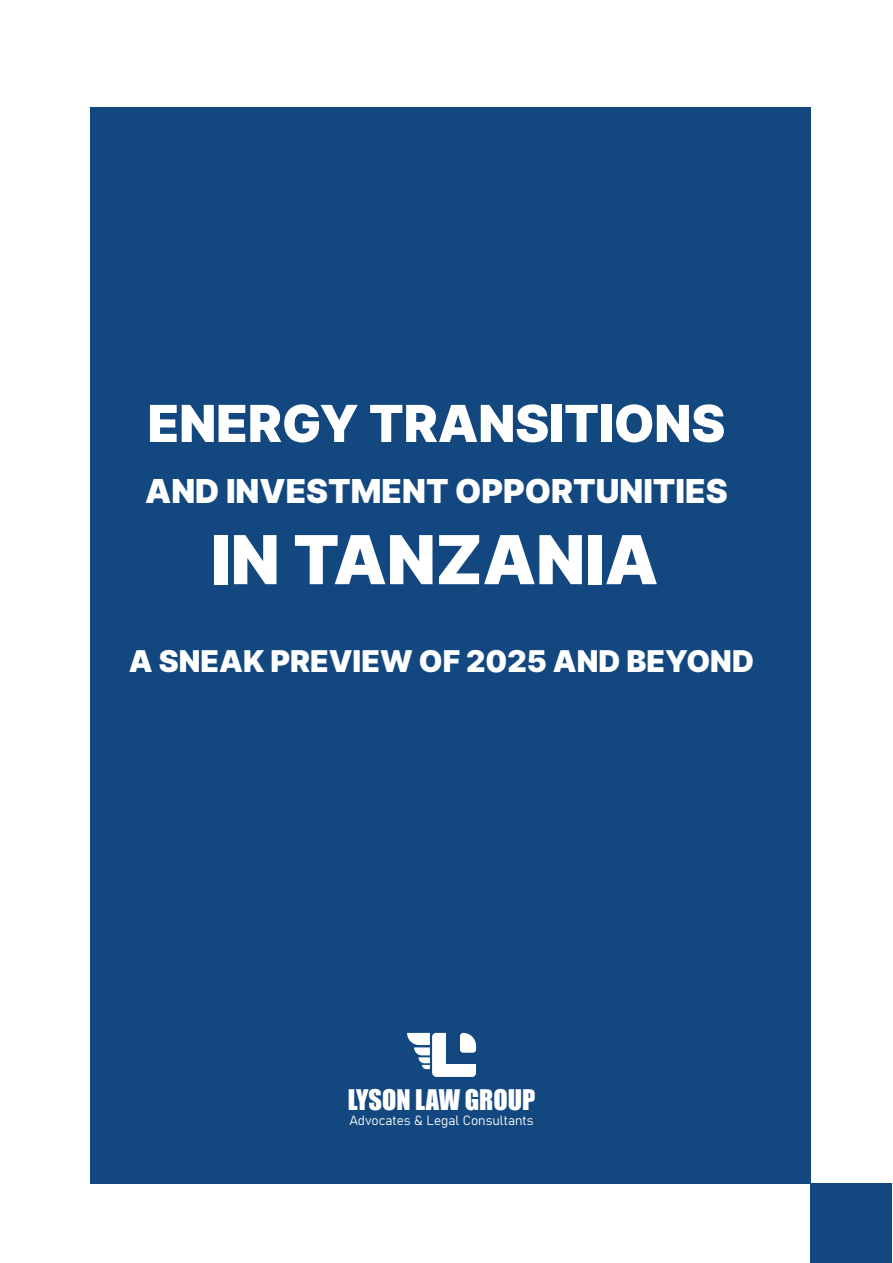
<style>
.page{position:relative;width:893px;height:1263px;background:#fff}
.page>*{position:absolute;margin:0;border:0;box-sizing:border-box;transform-origin:0 0}
.t1{font:900 67.5px "Inter";color:#fff}
.t2{font:900 51px "Inter";color:#fff}
.t3{font:900 33px "Inter";color:#fff}
.t4{font:900 30px "Inter";color:#fff}
.t5{font:26.1px "Impact";color:#fff}
.t6{font:13.2px "Bahnschrift";color:#fff}
</style>
<div class="page">
<div style="left:90px;top:107px;width:720px;height:1076px;background:#12487f"></div>
<div style="left:810px;top:1183px;width:82px;height:80px;background:#12487f"></div>
<svg style="left:407px;top:1033px;width:69px;height:44px"></svg>
<h2 class="t2" style="left:148px;top:386px;width:579px">ENERGY TRANSITIONS</h2>
<p class="t3" style="left:145px;top:467px;width:584px">AND INVESTMENT OPPORTUNITIES</p>
<h1 class="t1" style="left:211px;top:510px;width:449px">IN TANZANIA</h1>
<p class="t4" style="left:129px;top:639px;width:626px">A SNEAK PREVIEW OF 2025 AND BEYOND</p>
<p class="t5" style="left:348px;top:1079px;width:189px">LYSON LAW GROUP</p>
<p class="t6" style="left:349px;top:1110px;width:186px">Advocates &amp; Legal Consultants</p>
</div>
